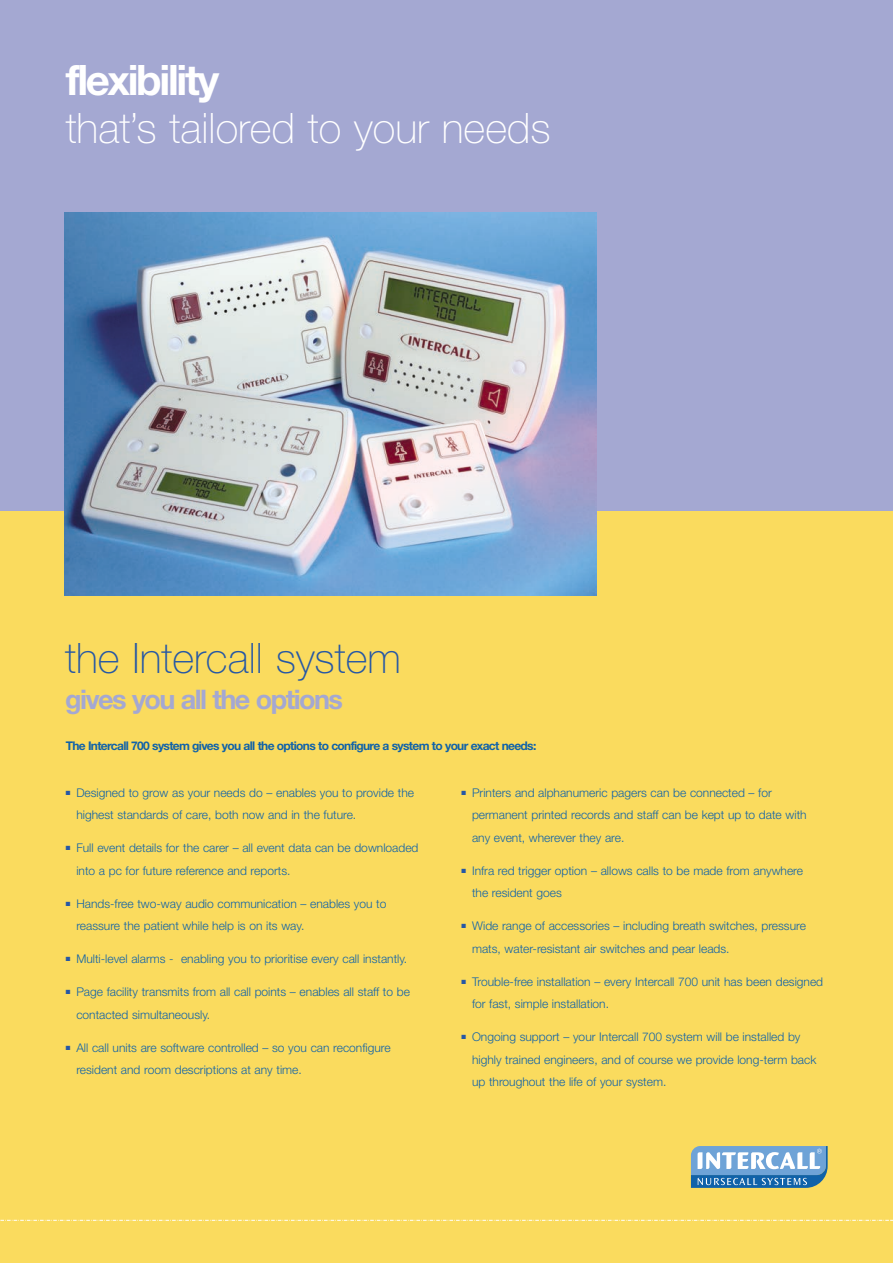
<style>
.page{position:relative;width:893px;height:1263px;background:#fff}
.page>*{position:absolute;margin:0;border:0;box-sizing:border-box;transform-origin:0 0}
.t1{font:100 42px "Helvetica Neue";color:#fff}
.t2{font:100 42px "Helvetica Neue";color:#2557a5}
.t3{font:700 42px "Helvetica Neue";letter-spacing:-.055em;color:#fff}
.t4{font:700 27px "Helvetica Neue";letter-spacing:-.055em;color:#a4a8d2}
.t5{font:300 12px/22.5px "Helvetica Neue";color:#1062a9}
.t6{font:700 12px "Helvetica Neue";letter-spacing:-.055em;color:#1062a9}
</style>
<div class="page">
<div style="left:0;top:510px;width:892px;height:753px;background:#fadb5e"></div>
<div style="left:0;top:0;width:892px;height:510px;background:#a4a8d2"></div>
<svg style="left:0;top:1220px;width:892px;height:1px"></svg>
<svg style="left:691px;top:1146px;width:136px;height:42px;background:#79a7d0"></svg>
<img style="left:64px;top:213px;width:532px;height:382px">
<h1 class="t3" style="left:66px;top:54px;width:155px">flexibility</h1>
<h1 class="t1" style="left:66px;top:113px;width:486px">that’s tailored to your needs</h1>
<h1 class="t2" style="left:65px;top:643px;width:337px">the Intercall system</h1>
<h2 class="t4" style="left:65px;top:683px;width:279px">gives you all the options</h2>
<p class="t6" style="left:66px;top:738px;width:472px">The Intercall 700 system gives you all the options to configure a system to your exact needs:</p>
<p class="t5" style="left:76px;top:782px;width:339px;text-indent:-11px"><sup>■</sup> Designed to grow as your needs do – enables you to provide the highest standards of care, both now and in the future.</p>
<p class="t5" style="left:76px;top:838px;width:343px;text-indent:-11px"><sup>■</sup> Full event details for the carer – all event data can be downloaded into a pc for future reference and reports.</p>
<p class="t5" style="left:76px;top:893px;width:311px;text-indent:-11px"><sup>■</sup> Hands-free two-way audio communication – enables you to reassure the patient while help is on its way.</p>
<p class="t5" style="left:66px;top:949px;width:343px"><sup>■</sup> Multi-level alarms - enabling you to prioritise every call instantly.</p>
<p class="t5" style="left:76px;top:982px;width:335px;text-indent:-11px"><sup>■</sup> Page facility transmits from all call points – enables all staff to be contacted simultaneously.</p>
<p class="t5" style="left:76px;top:1037px;width:316px;text-indent:-11px"><sup>■</sup> All call units are software controlled – so you can reconfigure resident and room descriptions at any time.</p>
<p class="t5" style="left:472px;top:782px;width:336px;text-indent:-11px"><sup>■</sup> Printers and alphanumeric pagers can be connected – for permanent printed records and staff can be kept up to date with any event, wherever they are.</p>
<p class="t5" style="left:472px;top:860px;width:332px;text-indent:-11px"><sup>■</sup> Infra red trigger option – allows calls to be made from anywhere the resident goes</p>
<p class="t5" style="left:472px;top:916px;width:335px;text-indent:-11px"><sup>■</sup> Wide range of accessories – including breath switches, pressure mats, water-resistant air switches and pear leads.</p>
<p class="t5" style="left:472px;top:971px;width:352px;text-indent:-11px"><sup>■</sup> Trouble-free installation – every Intercall 700 unit has been designed for fast, simple installation.</p>
<p class="t5" style="left:472px;top:1027px;width:346px;text-indent:-11px"><sup>■</sup> Ongoing support – your Intercall 700 system will be installed by highly trained engineers, and of course we provide long-term back up throughout the life of your system.</p>
</div>
